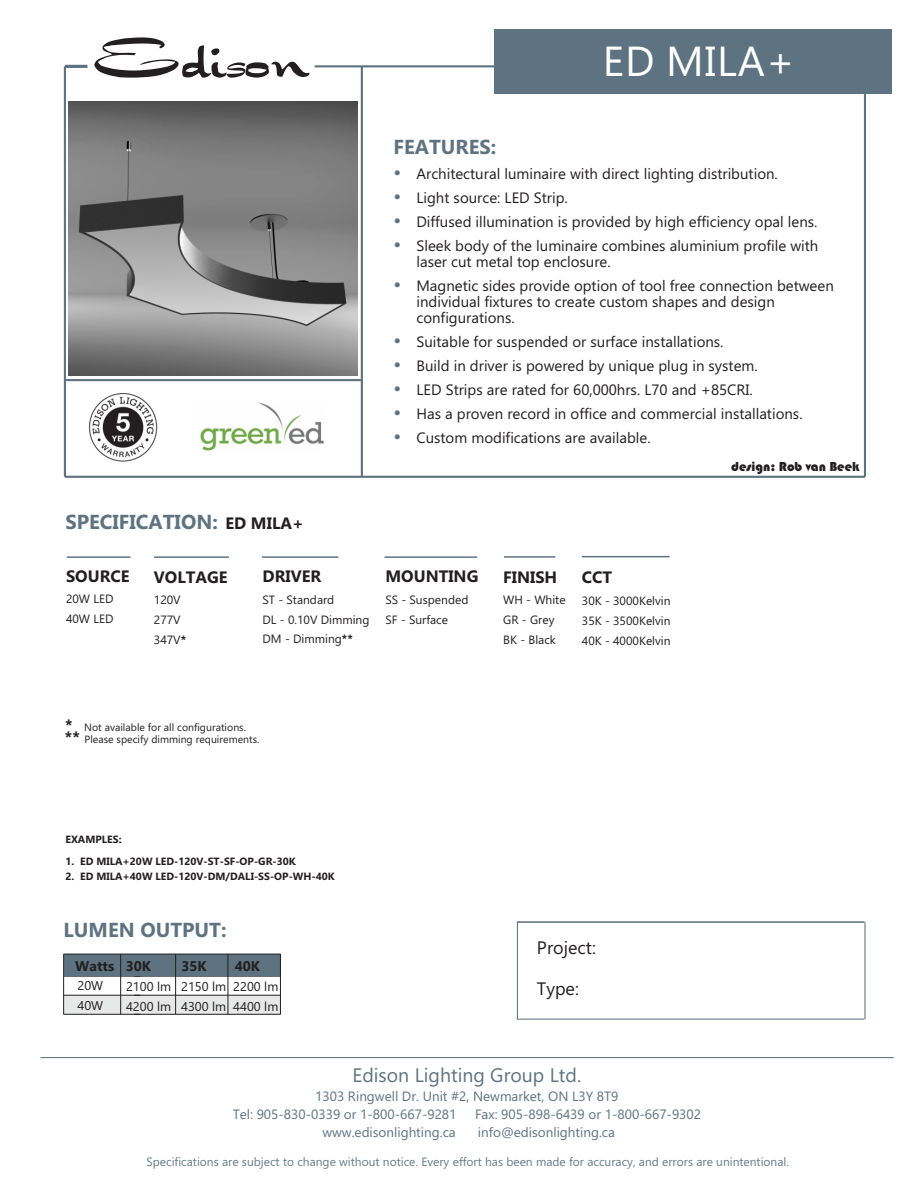
<style>
.page{position:relative;width:918px;height:1188px;background:#fff}
.page>*{position:absolute;margin:0;border:0;box-sizing:border-box;transform-origin:0 0}
.t1{font:52.8px "Dragonwick";letter-spacing:-.035em;color:#231f20}
.t2{font:42px "Ebrima";letter-spacing:.025em;color:#fff}
.t3{font:700 20.25px "Ebrima";color:#5e7382}
.t4{font:19.5px "Ebrima";color:#5e7382}
.t5{font:18px "Ebrima";color:#231f20}
.t6{font:700 16.5px "Ebrima";color:#231f20}
.t7{font:15px/24px "Ebrima";color:#231f20}
.t8{font:700 14.1px "Ebrima";color:#231f20}
.t9{font:13.5px/18px "Ebrima";color:#5e7382}
.t10{font:13.5px "Bauhaus 93";color:#231f20}
.t11{font:12.75px/19.8px "Ebrima";color:#231f20}
.t12{font:12px/20px "Ebrima";color:#231f20}
.t13{font:12px "Ebrima";color:#667c8b}
.t14{font:700 10.5px "Ebrima";color:#231f20}
.t15{font:10.5px "Ebrima";color:#231f20}
.s1{font-weight:700}
.s2{font-weight:700;font-size:16.5px}
.s3{font-weight:400}
</style>
<div class="page">
<hr style="left:315px;top:65px;width:218px;height:2px;background:#5e7382">
<hr style="left:65px;top:476px;width:800px;height:2px;background:#5e7382">
<hr style="left:64px;top:66px;width:2px;height:411px;background:#5e7382">
<hr style="left:65px;top:65px;width:22px;height:3px;background:#5e7382">
<hr style="left:361px;top:66px;width:2px;height:411px;background:#5e7382">
<hr style="left:864px;top:66px;width:2px;height:411px;background:#5e7382">
<hr style="left:65px;top:379px;width:297px;height:2px;background:#5e7382">
<img style="left:200px;top:402px;width:124px;height:49px">
<div style="left:494px;top:30px;width:398px;height:64px;background:#5e7382"></div>
<hr style="left:517px;top:1019px;width:347px;height:1px;background:#5e7382">
<hr style="left:517px;top:922px;width:1px;height:97px;background:#5e7382">
<hr style="left:864px;top:922px;width:2px;height:97px;background:#5e7382">
<hr style="left:40px;top:1057px;width:854px;height:1px;background:#5e7382">
<img style="left:88px;top:393px;width:70px;height:68px">
<hr style="left:517px;top:922px;width:347px;height:1px;background:#5e7382">
<hr style="left:67px;top:556px;width:64px;height:2px;background:#5e7382">
<hr style="left:262px;top:556px;width:76px;height:2px;background:#5e7382">
<hr style="left:385px;top:556px;width:92px;height:2px;background:#5e7382">
<hr style="left:154px;top:556px;width:75px;height:2px;background:#5e7382">
<hr style="left:582px;top:556px;width:88px;height:1px;background:#5e7382">
<hr style="left:504px;top:556px;width:51px;height:2px;background:#5e7382">
<div style="left:63px;top:995px;width:217px;height:19px;background:#e7e8e8"></div>
<hr style="left:64px;top:995px;width:216px;height:1px;background:#231f20">
<hr style="left:64px;top:976px;width:216px;height:1px;background:#231f20">
<div style="left:64px;top:954px;width:216px;height:22px;background:#5e7382"></div>
<hr style="left:63px;top:954px;width:1px;height:60px;background:#231f20">
<hr style="left:120px;top:954px;width:1px;height:60px;background:#231f20">
<hr style="left:64px;top:1014px;width:216px;height:1px;background:#231f20">
<hr style="left:175px;top:954px;width:1px;height:60px;background:#231f20">
<hr style="left:228px;top:954px;width:1px;height:60px;background:#231f20">
<hr style="left:280px;top:954px;width:1px;height:60px;background:#231f20">
<hr style="left:64px;top:954px;width:216px;height:1px;background:#231f20">
<img style="left:63px;top:111px;width:300px;height:242px">
<img style="left:69px;top:101px;width:288px;height:274px">
<h1 class="t1" style="left:90px;top:37px;width:222px">Edison</h1>
<h2 class="t2" style="left:603px;top:45px;width:193px">ED MILA+</h2>
<h3 class="t3" style="left:394px;top:139px;width:104px">FEATURES:</h3>
<p class="t7" style="left:416px;top:163px;width:363px">Architectural luminaire with direct lighting distribution.<br>Light source: LED Strip.</p>
<p class="t7" style="left:416px;top:239px;width:404px;line-height:15.9px">Sleek body of the luminaire combines aluminium profile with laser cut metal top enclosure.</p>
<p class="t7" style="left:416px;top:279px;width:419px;line-height:15.9px">Magnetic sides provide option of tool free connection between individual fixtures to create custom shapes and design configurations.</p>
<p class="t7" style="left:416px;top:331px;width:388px">Suitable for suspended or surface installations.<br>Build in driver is powered by unique plug in system.<br>LED Strips are rated for 60,000hrs. L70 and +85CRI.<br>Has a proven record in office and commercial installations.<br>Custom modifications are available.</p>
<p class="t7" style="left:416px;top:211px;width:403px">Diffused illumination is provided by high efficiency opal lens.</p>
<h3 class="t3" style="left:65px;top:514px;width:154px">SPECIFICATION:</h3>
<p class="t6" style="left:225px;top:517px;width:80px">ED MILA+</p>
<p class="t6" style="left:66px;top:570px;width:65px">SOURCE</p>
<p class="t12" style="left:66px;top:590px;width:49px">20W LED<br>40W LED</p>
<p class="t6" style="left:154px;top:571px;width:75px">VOLTAGE</p>
<p class="t12" style="left:154px;top:591px;width:34px">120V<br>277V<br>347V<span class="s1">*</span></p>
<p class="t6" style="left:263px;top:570px;width:60px">DRIVER</p>
<p class="t12" style="left:263px;top:590px;width:108px">ST - Standard<br>DL - 0.10V Dimming<br>DM - Dimming<span class="s1">**</span></p>
<p class="t6" style="left:386px;top:570px;width:94px">MOUNTING</p>
<p class="t12" style="left:386px;top:590px;width:84px">SS - Suspended<br>SF - Surface</p>
<p class="t6" style="left:503px;top:571px;width:55px">FINISH</p>
<p class="t12" style="left:503px;top:591px;width:64px">WH - White<br>GR - Grey<br>BK - Black</p>
<p class="t6" style="left:582px;top:571px;width:32px">CCT</p>
<p class="t12" style="left:582px;top:592px;width:90px;text-align:justify">30K - 3000Kelvin 35K - 3500Kelvin 40K - 4000Kelvin</p>
<p class="t15" style="left:65px;top:723px;width:182px"><span class="s2">*</span> Not available for all configurations.</p>
<p class="t15" style="left:65px;top:735px;width:196px"><span class="s2">**</span> Please specify dimming requirements.</p>
<p class="t10" style="left:731px;top:459px;width:130px">design: Rob van Beek</p>
<p class="t14" style="left:65px;top:835px;width:58px">EXAMPLES:<span class="s3">.</span></p>
<p class="t14" style="left:65px;top:857px;width:232px">1. ED MILA+20W LED-120V-ST-SF-OP-GR-30K<span class="s3">.</span></p>
<p class="t14" style="left:65px;top:872px;width:271px">2. ED MILA+40W LED-120V-DM/DALI-SS-OP-WH-40K</p>
<h3 class="t3" style="left:64px;top:922px;width:165px">LUMEN OUTPUT:</h3>
<p class="t8" style="left:75px;top:960px;width:77px">Watts 30K</p>
<p class="t8" style="left:181px;top:960px;width:27px">35K</p>
<p class="t8" style="left:235px;top:960px;width:27px">40K</p>
<p class="t11" style="left:78px;top:997px;width:27px">40W</p>
<p class="t11" style="left:126px;top:998px;width:47px">4200 lm</p>
<p class="t11" style="left:78px;top:977px;width:27px">20W</p>
<p class="t11" style="left:126px;top:978px;width:47px">2100 lm</p>
<p class="t11" style="left:181px;top:978px;width:47px">2150 lm<br>4300 lm</p>
<p class="t11" style="left:233px;top:978px;width:47px">2200 lm<br>4400 lm</p>
<p class="t5" style="left:537px;top:941px;width:60px">Project:</p>
<p class="t5" style="left:537px;top:982px;width:44px">Type:</p>
<h3 class="t4" style="left:353px;top:1068px;width:230px">Edison Lighting Group Ltd.</h3>
<p class="t9" style="left:233px;top:1089px;width:387px;text-indent:83px">1303 Ringwell Dr. Unit #2, Newmarket, ON L3Y 8T9<br>Tel: 905-830-0339 or 1-800-667-9281</p>
<p class="t9" style="left:475px;top:1107px;width:228px">Fax: 905-898-6439 or 1-800-667-9302</p>
<p class="t9" style="left:322px;top:1125px;width:135px">www.edisonlighting.ca</p>
<p class="t9" style="left:478px;top:1125px;width:139px">info@edisonlighting.ca</p>
<p class="t13" style="left:147px;top:1157px;width:644px">Specifications are subject to change without notice. Every effort has been made for accuracy, and errors are unintentional.</p>
</div>
